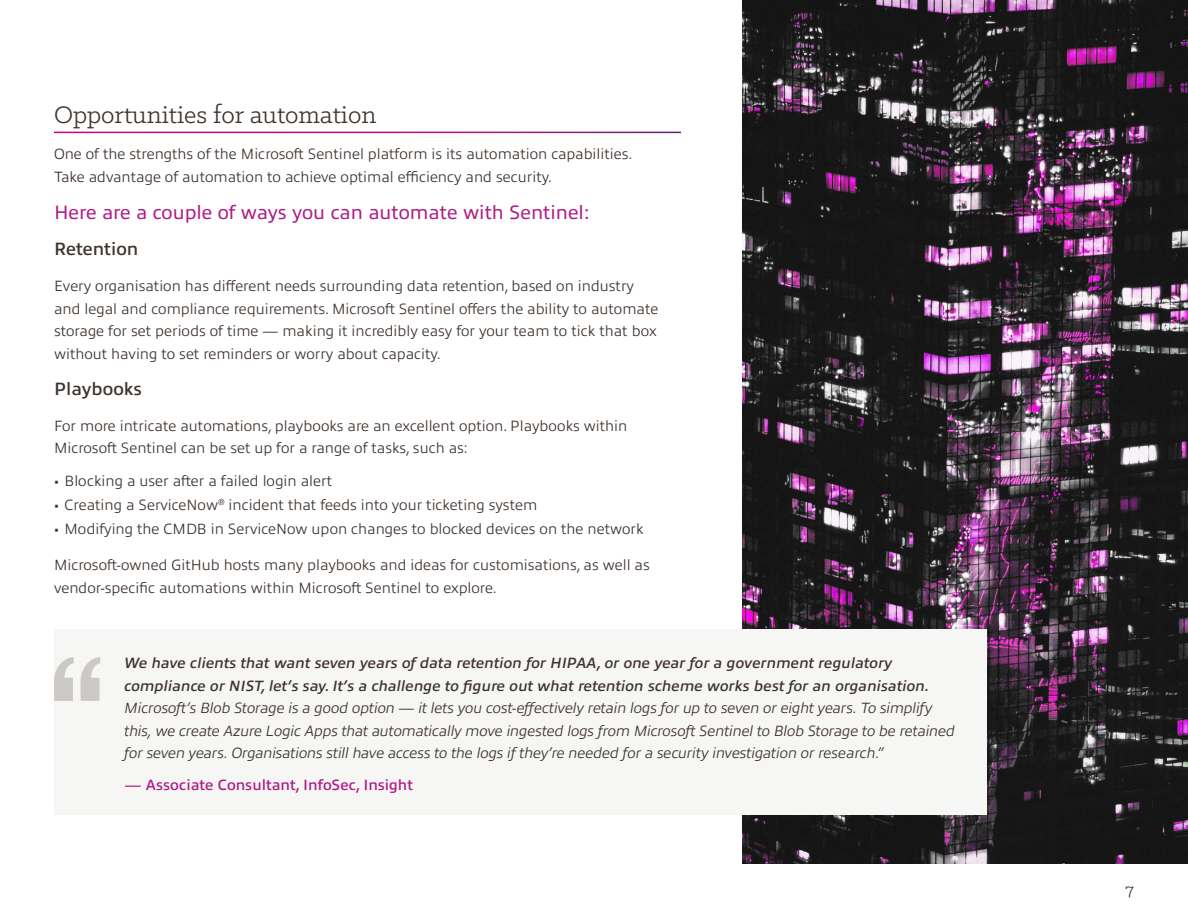
<style>
.page{position:relative;width:1188px;height:918px;background:#fff}
.page>*{position:absolute;margin:0;border:0;box-sizing:border-box;transform-origin:0 0}
.t1{font:27px "Klinic Slab";color:#3e332d}
.t2{font:19.5px "Allumi Pro";color:#b01c87}
.t3{font:600 18px "Allumi Pro";color:#3e332d}
.t4{font:18px "Klinic Slab";color:#3e332d}
.t5{font:300 15px/22.5px "Allumi Pro";color:#3e332d}
.t6{font:italic 300 15px/22.5px "Allumi Pro";letter-spacing:-.015em;color:#3e332d}
.t7{font:italic 600 15px/22.5px "Allumi Pro";color:#3e332d}
.t8{font:600 15px "Allumi Pro";color:#b01c87}
</style>
<div class="page">
<img style="left:742px;top:0;width:446px;height:864px">
<div style="left:54px;top:629px;width:933px;height:186px;background:#f6f6f5"></div>
<svg style="left:54px;top:657px;width:46px;height:44px"></svg>
<h1 class="t1" style="left:54px;top:98px;width:324px">Opportunities for automation</h1>
<p class="t5" style="left:54px;top:141px;width:580px">One of the strengths of the Microsoft Sentinel platform is its automation capabilities.<br>Take advantage of automation to achieve optimal efficiency and security.</p>
<h2 class="t2" style="left:54px;top:198px;width:537px">Here are a couple of ways you can automate with Sentinel:</h2>
<p class="t3" style="left:54px;top:236px;width:86px">Retention</p>
<p class="t5" style="left:54px;top:273px;width:606px">Every organisation has different needs surrounding data retention, based on industry and legal and compliance requirements. Microsoft Sentinel offers the ability to automate storage for set periods of time — making it incredibly easy for your team to tick that box without having to set reminders or worry about capacity.</p>
<p class="t3" style="left:54px;top:375px;width:89px">Playbooks</p>
<p class="t5" style="left:54px;top:413px;width:575px">For more intricate automations, playbooks are an excellent option. Playbooks within<br>Microsoft Sentinel can be set up for a range of tasks, such as:</p>
<p class="t5" style="left:54px;top:468px;width:280px">• Blocking a user after a failed login alert</p>
<p class="t5" style="left:54px;top:493px;width:485px">• Creating a ServiceNow<sup>®</sup> incident that feeds into your ticketing system</p>
<p class="t5" style="left:54px;top:517px;width:591px">• Modifying the CMDB in ServiceNow upon changes to blocked devices on the network</p>
<p class="t5" style="left:54px;top:553px;width:597px">Microsoft-owned GitHub hosts many playbooks and ideas for customisations, as well as vendor-specific automations within Microsoft Sentinel to explore.</p>
<p class="t7" style="left:125px;top:650px;width:806px">We have clients that want seven years of data retention for HIPAA, or one year for a government regulatory compliance or NIST, let’s say. It’s a challenge to figure out what retention scheme works best for an organisation.</p>
<p class="t6" style="left:125px;top:695px;width:832px">Microsoft’s Blob Storage is a good option — it lets you cost-effectively retain logs for up to seven or eight years. To simplify this, we create Azure Logic Apps that automatically move ingested logs from Microsoft Sentinel to Blob Storage to be retained for seven years. Organisations still have access to the logs if they’re needed for a security investigation or research.”</p>
<p class="t8" style="left:124px;top:774px;width:290px">— Associate Consultant, InfoSec, Insight</p>
<p class="t4" style="left:1126px;top:878px;width:10px">7</p>
</div>
